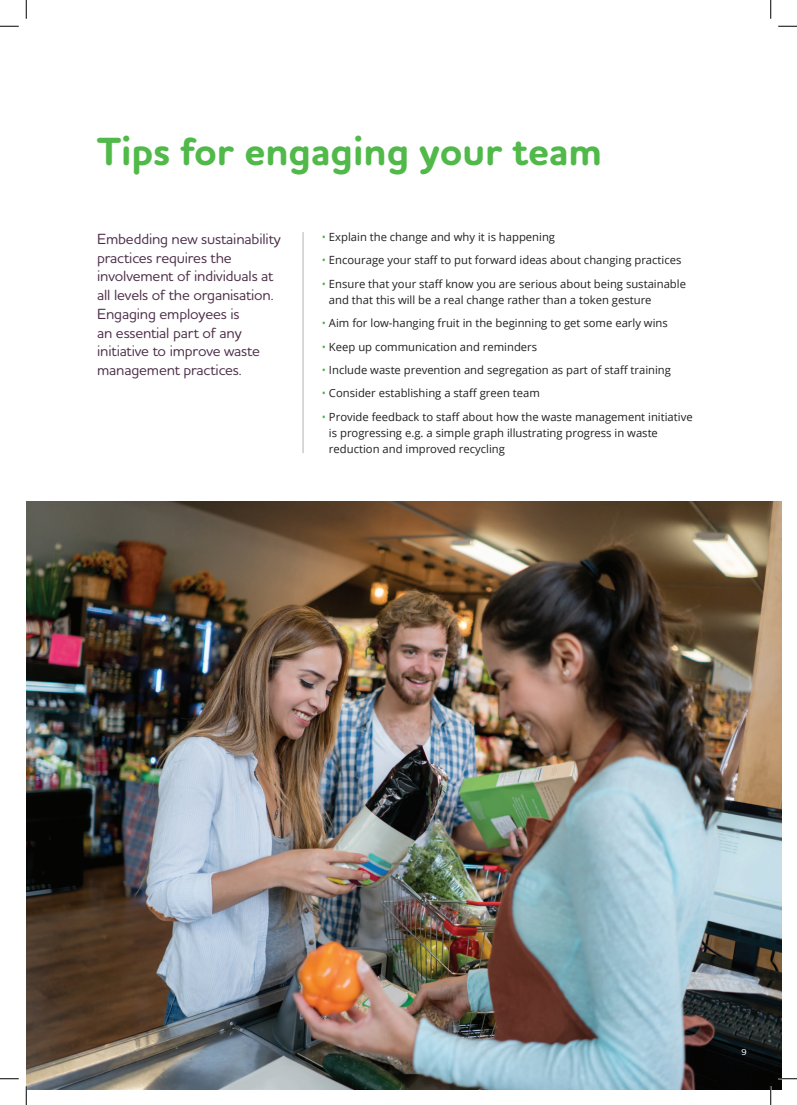
<style>
.page{position:relative;width:797px;height:1105px;background:#fff}
.page>*{position:absolute;margin:0;border:0;box-sizing:border-box;transform-origin:0 0}
.t1{font:700 40px "Houschka Rounded";color:#50b949}
.t2{font:500 15px/18.8px "Houschka Rounded";letter-spacing:-.01em;color:#4c2d48}
.t3{font:11.25px/16.2px "Open Sans";color:#231f20}
.t4{font:500 8.75px "Houschka Rounded";color:#fff;scale:1.11 1}
.s1{color:#50b949}
</style>
<div class="page">
<img style="left:26px;top:501px;width:755px;height:588px">
<hr style="left:303px;top:232px;width:1px;height:221px;background:#b4b2b2">
<svg style="left:0;top:25px;width:19px;height:2px"></svg>
<svg style="left:778px;top:25px;width:19px;height:2px"></svg>
<svg style="left:0;top:1078px;width:19px;height:1px"></svg>
<svg style="left:778px;top:1078px;width:19px;height:1px"></svg>
<svg style="left:25px;top:0;width:2px;height:19px"></svg>
<svg style="left:25px;top:1086px;width:2px;height:19px"></svg>
<svg style="left:770px;top:0;width:1px;height:19px"></svg>
<svg style="left:770px;top:1086px;width:1px;height:19px"></svg>
<p class="t1" style="left:97px;top:126px;width:506px">Tips for engaging your team</p>
<p class="t2" style="left:97px;top:229px;width:185px">Embedding new sustainability practices requires the involvement of individuals at all levels of the organisation.<br>Engaging employees is<br>an essential part of any initiative to improve waste management practices.</p>
<p class="t3" style="left:322px;top:228px;width:235px"><span class="s1">•</span> Explain the change and why it is happening</p>
<p class="t3" style="left:322px;top:252px;width:361px"><span class="s1">•</span> Encourage your staff to put forward ideas about changing practices</p>
<p class="t3" style="left:329px;top:275px;width:358px;text-indent:-7px"><span class="s1">•</span> Ensure that your staff know you are serious about being sustainable and that this will be a real change rather than a token gesture</p>
<p class="t3" style="left:322px;top:315px;width:347px"><span class="s1">•</span> Aim for low-hanging fruit in the beginning to get some early wins</p>
<p class="t3" style="left:322px;top:338px;width:217px"><span class="s1">•</span> Keep up communication and reminders</p>
<p class="t3" style="left:322px;top:361px;width:351px"><span class="s1">•</span> Include waste prevention and segregation as part of staff training</p>
<p class="t3" style="left:322px;top:385px;width:220px"><span class="s1">•</span> Consider establishing a staff green team</p>
<p class="t3" style="left:329px;top:408px;width:365px;text-indent:-7px"><span class="s1">•</span> Provide feedback to staff about how the waste management initiative is progressing e.g. a simple graph illustrating progress in waste reduction and improved recycling</p>
<p class="t4" style="left:741px;top:1047px;width:7px">9</p>
</div>
